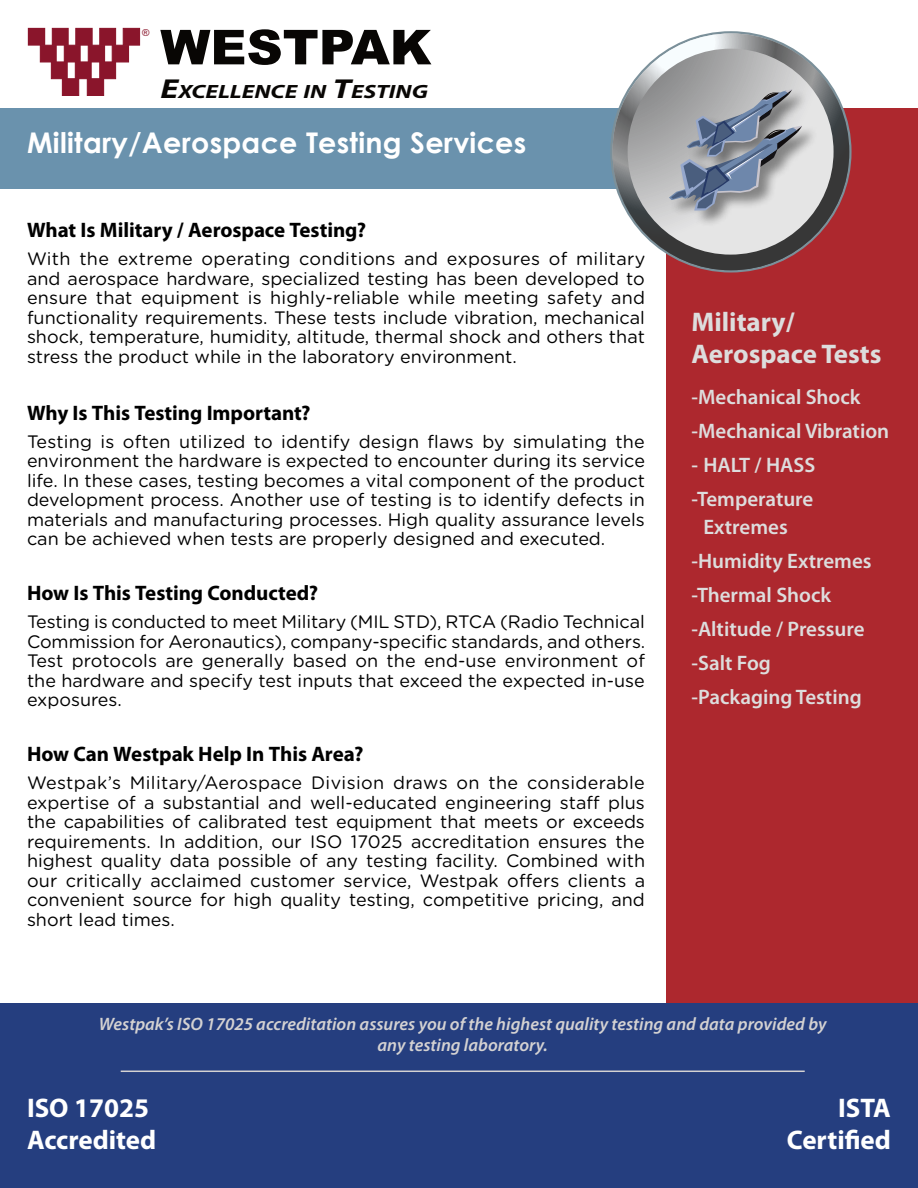
<style>
.page{position:relative;width:918px;height:1188px;background:#fff}
.page>*{position:absolute;margin:0;border:0;box-sizing:border-box;transform-origin:0 0}
.t1{font:900 48.15px "Arial";color:#080604;scale:1.04 1}
.t2{font:700 28.5px "Century Gothic";letter-spacing:.01em;color:#fff}
.t3{font:700 27px/32.4px "Myriad Pro";color:#fff}
.t4{font:700 27px/32.4px "Myriad Pro";color:#ddd}
.t5{font:600 21px/34px "Myriad Pro";color:#ddd}
.t6{font:700 21px "Myriad Pro";letter-spacing:-.005em;color:#000}
.t7{font:italic 700 19.2px "Myriad Pro";color:#080604;scale:1.26 1}
.t8{font:18px/19.5px "Gotham Rounded";color:#000;text-align:justify}
.t9{font:italic 600 18px/21px "Myriad Pro";color:#d4d2d2;text-align:center}
.t10{font:9.6px "Arial";color:#8a152b}
.s1{font-size:27.45px}
</style>
<div class="page">
<div style="left:0;top:108px;width:918px;height:81px;background:#6a92ad"></div>
<div style="left:667px;top:108px;width:251px;height:1080px;background:#ad282e"></div>
<div style="left:0;top:1003px;width:918px;height:185px;background:#253e7f"></div>
<svg style="left:612px;top:33px;width:237px;height:237px;background:#6d6f71"></svg>
<svg style="left:628px;top:49px;width:206px;height:206px;background:#bcbcbd"></svg>
<hr style="left:121px;top:1071px;width:684px;height:1px;background:#d4d2d2">
<div style="left:52px;top:28px;width:17px;height:18px;background:#8a152b;border:1px solid #8a152b"></div>
<div style="left:75px;top:28px;width:18px;height:18px;background:#8a152b;border:1px solid #8a152b"></div>
<div style="left:99px;top:28px;width:17px;height:18px;background:#8a152b;border:1px solid #8a152b"></div>
<div style="left:123px;top:28px;width:17px;height:18px;background:#8a152b;border:1px solid #8a152b"></div>
<div style="left:40px;top:45px;width:17px;height:17px;background:#8a152b;border:1px solid #8a152b"></div>
<div style="left:64px;top:45px;width:17px;height:17px;background:#8a152b;border:1px solid #8a152b"></div>
<div style="left:88px;top:45px;width:17px;height:17px;background:#8a152b;border:1px solid #8a152b"></div>
<div style="left:112px;top:45px;width:17px;height:17px;background:#8a152b;border:1px solid #8a152b"></div>
<div style="left:51px;top:61px;width:17px;height:18px;background:#8a152b;border:1px solid #8a152b"></div>
<div style="left:75px;top:61px;width:17px;height:18px;background:#8a152b;border:1px solid #8a152b"></div>
<div style="left:99px;top:61px;width:17px;height:18px;background:#8a152b;border:1px solid #8a152b"></div>
<div style="left:62px;top:78px;width:17px;height:18px;background:#8a152b"></div>
<div style="left:87px;top:78px;width:17px;height:18px;background:#8a152b"></div>
<div style="left:28px;top:28px;width:17px;height:17px;background:#8a152b"></div>
<div style="left:669px;top:89px;width:149px;height:139px;background:#000;opacity:.42"></div>
<svg style="left:669px;top:89px;width:133px;height:122px;background:#959ca8"></svg>
<p class="t10" style="left:142px;top:26px;width:9px">®</p>
<h1 class="t1" style="left:160px;top:12px;width:262px">WESTPAK</h1>
<p class="t7" style="left:160px;top:79px;width:214px"><span class="s1">E</span>XCELLENCE IN <span class="s1">T</span>ESTING</p>
<h2 class="t2" style="left:27px;top:121px;width:501px">Military/Aerospace Testing Services</h2>
<p class="t6" style="left:27px;top:216px;width:341px">What Is Military / Aerospace Testing?</p>
<p class="t8" style="left:27px;top:248px;width:620px">With the extreme operating conditions and exposures of military and aerospace hardware, specialized testing has been developed to ensure that equipment is highly-reliable while meeting safety and functionality requirements. These tests include vibration, mechanical shock, temperature, humidity, altitude, thermal shock and others that stress the product while in the laboratory environment.</p>
<p class="t6" style="left:27px;top:399px;width:285px">Why Is This Testing Important?</p>
<p class="t8" style="left:27px;top:431px;width:620px">Testing is often utilized to identify design flaws by simulating the environment the hardware is expected to encounter during its service life. In these cases, testing becomes a vital component of the product development process. Another use of testing is to identify defects in materials and manufacturing processes. High quality assurance levels can be achieved when tests are properly designed and executed.</p>
<p class="t6" style="left:27px;top:579px;width:293px">How Is This Testing Conducted?</p>
<p class="t8" style="left:27px;top:611px;width:620px">Testing is conducted to meet Military (MIL STD), RTCA (Radio Technical Commission for Aeronautics), company-specific standards, and others.<br>Test protocols are generally based on the end-use environment of the hardware and specify test inputs that exceed the expected in-use exposures.</p>
<p class="t6" style="left:27px;top:740px;width:338px">How Can Westpak Help In This Area?</p>
<p class="t8" style="left:27px;top:772px;width:620px">Westpak’s Military/Aerospace Division draws on the considerable expertise of a substantial and well-educated engineering staff plus the capabilities of calibrated test equipment that meets or exceeds requirements. In addition, our ISO 17025 accreditation ensures the highest quality data possible of any testing facility. Combined with our critically acclaimed customer service, Westpak offers clients a convenient source for high quality testing, competitive pricing, and short lead times.</p>
<h3 class="t4" style="left:692px;top:305px;width:192px">Military/<br>Aerospace Tests</h3>
<p class="t5" style="left:692px;top:380px;width:199px">-Mechanical Shock -Mechanical Vibration</p>
<p class="t5" style="left:692px;top:448px;width:125px">- HALT / HASS -Temperature</p>
<p class="t5" style="left:692px;top:509px;width:182px;text-indent:12px">Extremes -Humidity Extremes -Thermal Shock -Altitude / Pressure -Salt Fog -Packaging Testing</p>
<p class="t9" style="left:99px;top:1013px;width:729px">Westpak’s ISO 17025 accreditation assures you of the highest quality testing and data provided by any testing laboratory.</p>
<h3 class="t3" style="left:27px;top:1091px;width:131px">ISO 17025<br>Accredited</h3>
<h3 class="t3" style="left:787px;top:1091px;width:106px;text-align:right">ISTA<br>Certified</h3>
</div>
